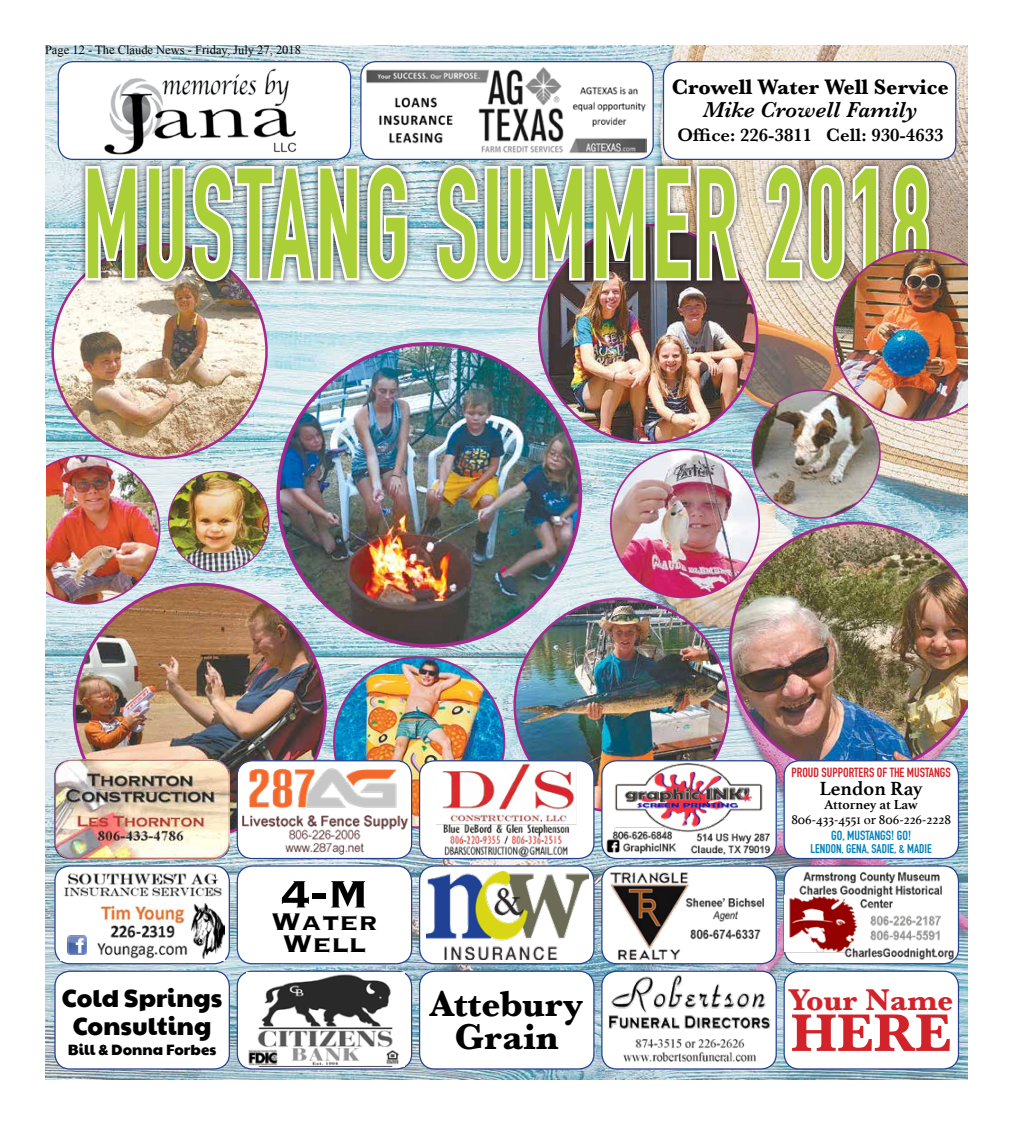
<style>
.page{position:relative;width:1013px;height:1125px;background:#fff}
.page>*{position:absolute;margin:0;border:0;box-sizing:border-box;transform-origin:0 0}
.t1{font:700 153.75px "DIN Condensed";letter-spacing:.04em;color:#abd037;scale:.67 1}
.t2{font:700 55px "Baskerville";color:#d2232a}
.t3{font:700 50px "Copperplate";color:#000}
.t4{font:700 37.5px/32.5px "Baskerville";color:#000;text-align:center}
.t5{font:700 31.25px/22.5px "Copperplate";color:#000;text-align:center}
.t6{font:700 31.25px "Baskerville";color:#d2232a}
.t7{font:25px/28.8px "Paytone One";color:#000;text-align:center}
.t8{font:italic 600 22.5px "Baskerville";color:#000}
.t9{font:700 21.88px "Baskerville";color:#000}
.t10{font:700 20px "Athelas";color:#000}
.t11{font:600 18.75px "Baskerville";color:#000}
.t12{font:15px "Paytone One";color:#000}
.t13{font:13.75px "Athelas";color:#000}
.t14{font:700 13.75px "Athelas";color:#000}
.t15{font:700 13.12px "DIN Condensed";color:#d2232a}
.t16{font:700 13.12px "DIN Condensed";color:#0082b9}
.t17{font:12.5px "Times New Roman";color:#000}
.t18{font:700 12.5px "DIN Condensed";color:#0082b9}
</style>
<div class="page">
<img style="left:45px;top:45px;width:922px;height:1035px">
<img style="left:334px;top:657px;width:170px;height:170px;border-radius:85px">
<img style="left:74px;top:584px;width:251px;height:251px;border-radius:125px">
<img style="left:515px;top:599px;width:213px;height:213px;border-radius:107px">
<img style="left:730px;top:523px;width:251px;height:251px;border-radius:125px">
<div style="left:419px;top:760px;width:175px;height:99px;border:1px solid #25408f;border-radius:15px"></div>
<div style="left:601px;top:760px;width:175px;height:99px;border:1px solid #25408f;border-radius:15px"></div>
<div style="left:784px;top:761px;width:174px;height:98px;background:#fff;border-radius:15px"></div>
<div style="left:783px;top:760px;width:176px;height:99px;border:1px solid #25408f;border-radius:15px"></div>
<div style="left:55px;top:866px;width:174px;height:98px;background:#fff;border-radius:15px"></div>
<div style="left:54px;top:865px;width:176px;height:99px;border:1px solid #25408f;border-radius:15px"></div>
<div style="left:237px;top:866px;width:174px;height:98px;background:#fff;border-radius:15px"></div>
<div style="left:237px;top:865px;width:175px;height:99px;border:1px solid #25408f;border-radius:15px"></div>
<div style="left:419px;top:866px;width:175px;height:98px;background:#fff;border-radius:15px"></div>
<div style="left:419px;top:865px;width:175px;height:99px;border:1px solid #25408f;border-radius:15px"></div>
<div style="left:602px;top:866px;width:174px;height:98px;background:#fff;border-radius:15px"></div>
<div style="left:601px;top:865px;width:175px;height:99px;border:1px solid #25408f;border-radius:15px"></div>
<div style="left:783px;top:865px;width:176px;height:99px;border:1px solid #25408f;border-radius:15px"></div>
<div style="left:55px;top:971px;width:174px;height:98px;background:#fff;border-radius:15px"></div>
<div style="left:54px;top:971px;width:176px;height:99px;border:1px solid #25408f;border-radius:15px"></div>
<div style="left:237px;top:971px;width:174px;height:98px;background:#fff;border-radius:15px"></div>
<div style="left:237px;top:971px;width:175px;height:99px;border:1px solid #25408f;border-radius:15px"></div>
<div style="left:419px;top:971px;width:175px;height:98px;background:#fff;border-radius:15px"></div>
<div style="left:419px;top:971px;width:175px;height:99px;border:1px solid #25408f;border-radius:15px"></div>
<div style="left:602px;top:971px;width:174px;height:98px;background:#fff;border-radius:15px"></div>
<div style="left:601px;top:971px;width:175px;height:99px;border:1px solid #25408f;border-radius:15px"></div>
<div style="left:784px;top:971px;width:174px;height:98px;background:#fff;border-radius:15px"></div>
<div style="left:783px;top:971px;width:176px;height:99px;border:1px solid #25408f;border-radius:15px"></div>
<div style="left:58px;top:62px;width:292px;height:97px;background:#fff;border-radius:15px"></div>
<div style="left:58px;top:61px;width:293px;height:99px;border:1px solid #25408f;border-radius:15px"></div>
<div style="left:361px;top:62px;width:292px;height:97px;background:#fff;border-radius:15px"></div>
<div style="left:360px;top:61px;width:293px;height:99px;border:1px solid #25408f;border-radius:15px"></div>
<div style="left:663px;top:62px;width:292px;height:97px;background:#fff;border-radius:15px"></div>
<div style="left:663px;top:61px;width:293px;height:99px;border:1px solid #25408f;border-radius:15px"></div>
<img style="left:54px;top:760px;width:175px;height:99px">
<img style="left:236px;top:761px;width:175px;height:99px">
<img style="left:418px;top:762px;width:175px;height:99px">
<img style="left:602px;top:764px;width:175px;height:99px">
<img style="left:426px;top:872px;width:162px;height:88px">
<img style="left:610px;top:872px;width:161px;height:88px">
<img style="left:784px;top:866px;width:173px;height:98px">
<img style="left:246px;top:973px;width:158px;height:94px">
<img style="left:608px;top:973px;width:163px;height:94px">
<img style="left:64px;top:873px;width:160px;height:87px">
<img style="left:191px;top:904px;width:34px;height:55px">
<img style="left:67px;top:935px;width:19px;height:19px">
<img style="left:366px;top:68px;width:281px;height:86px">
<img style="left:539px;top:288px;width:218px;height:155px">
<img style="left:53px;top:244px;width:213px;height:214px;border-radius:107px">
<div style="left:79px;top:158px;width:857px;height:130px;background:#000;opacity:.75"></div>
<img style="left:83px;top:161px;width:327px;height:124px">
<img style="left:434px;top:161px;width:309px;height:124px">
<svg style="left:762px;top:161px;width:119px;height:124px"></svg>
<svg style="left:890px;top:161px;width:42px;height:94px"></svg>
<img style="left:278px;top:344px;width:302px;height:302px;border-radius:151px">
<img style="left:11px;top:456px;width:149px;height:148px;border-radius:74px">
<div style="left:0;top:424px;width:45px;height:215px;background:#fff"></div>
<img style="left:611px;top:449px;width:148px;height:149px;border-radius:74px">
<img style="left:169px;top:472px;width:100px;height:100px;border-radius:50px">
<img style="left:833px;top:250px;width:171px;height:170px;border-radius:85px">
<div style="left:968px;top:243px;width:44px;height:478px;background:#fff"></div>
<img style="left:752px;top:390px;width:128px;height:128px;border-radius:64px">
<img style="left:104px;top:69px;width:193px;height:86px">
<p class="t17" style="left:45px;top:41px;width:257px">Page 12 - The Claude News - Friday, July 27, 2018</p>
<h3 class="t9" style="left:672px;top:71px;width:278px">Crowell Water Well Service</h3>
<h3 class="t8" style="left:703px;top:95px;width:216px">Mike Crowell Family</h3>
<h3 class="t11" style="left:677px;top:122px;width:268px">Office: 226-3811 Cell: 930-4633</h3>
<h1 class="t1" style="left:83px;top:121px;width:1265px">MUSTANG SUMMER 2018</h1>
<h3 class="t7" style="left:62px;top:983px;width:162px">Cold Springs<br>Consulting</h3>
<p class="t12" style="left:68px;top:1038px;width:150px">Bill &amp; Donna Forbes</p>
<h3 class="t3" style="left:280px;top:861px;width:90px">4-M</h3>
<h3 class="t5" style="left:271px;top:909px;width:107px">Water<br>Well</h3>
<h3 class="t4" style="left:430px;top:988px;width:154px">Attebury<br>Grain</h3>
<p class="t15" style="left:791px;top:763px;width:161px">PROUD SUPPORTERS OF THE MUSTANGS</p>
<h3 class="t10" style="left:819px;top:773px;width:105px">Lendon Ray</h3>
<p class="t14" style="left:824px;top:793px;width:95px">Attorney at Law</p>
<p class="t13" style="left:791px;top:809px;width:161px">806-433-4551 or 806-226-2228</p>
<p class="t16" style="left:831px;top:827px;width:81px">GO, MUSTANGS! GO!</p>
<p class="t18" style="left:810px;top:840px;width:123px">LENDON, GENA, SADIE, &amp; MADIE</p>
<h3 class="t6" style="left:788px;top:978px;width:166px">Your Name</h3>
<h2 class="t2" style="left:790px;top:995px;width:163px">HERE</h2>
</div>
